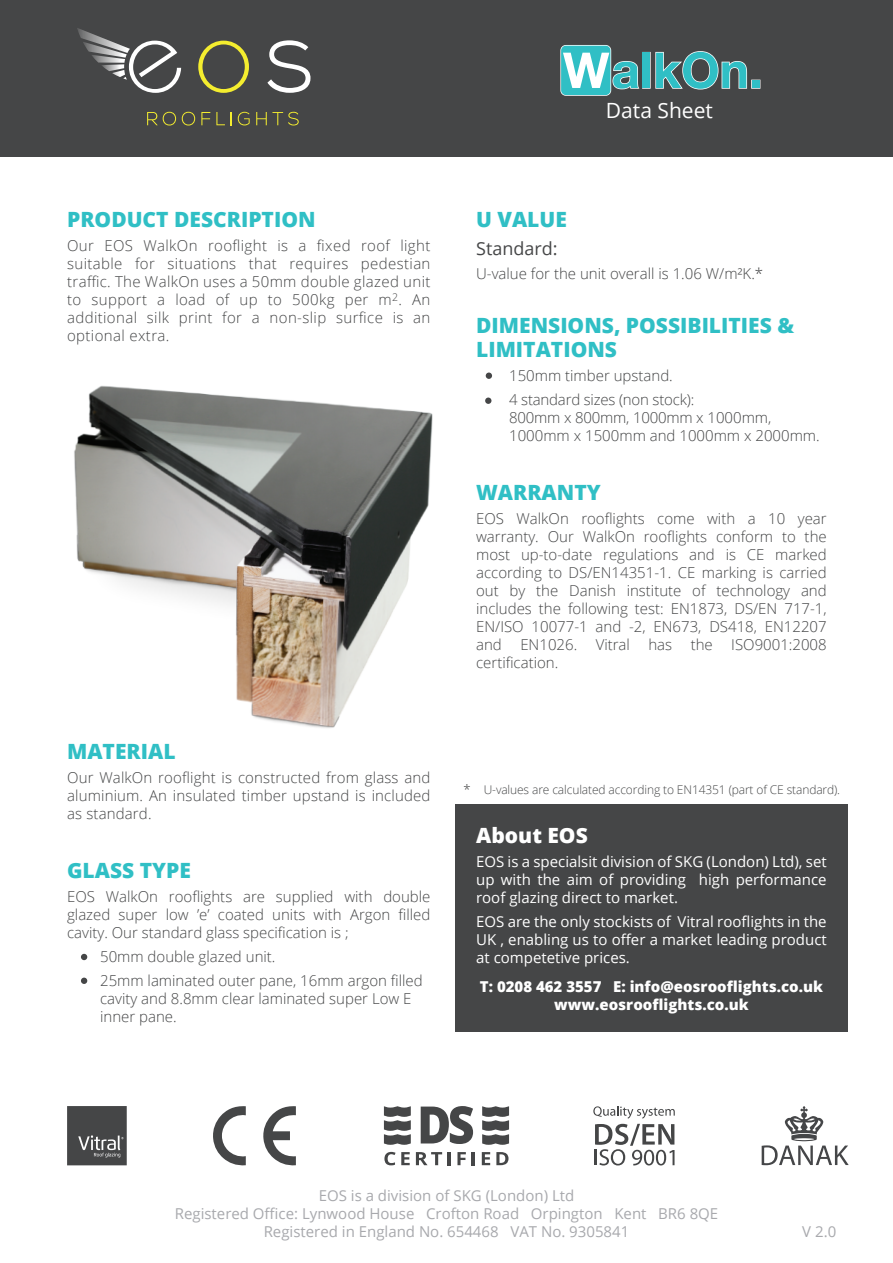
<style>
.page{position:relative;width:893px;height:1263px;background:#fff}
.page>*{position:absolute;margin:0;border:0;box-sizing:border-box;transform-origin:0 0}
.t1{font:800 21px/24px "Open Sans";color:#30bfc5}
.t2{font:21px "Open Sans";color:#fff}
.t3{font:800 21px "Open Sans";color:#fff}
.t4{font:18px "Open Sans";color:#454647}
.t5{font:300 15px/18px "Open Sans";color:#454647;text-align:justify}
.t6{font:15px/18px "Open Sans";color:#fff;text-align:justify}
.t7{font:15px/18px "Open Sans";color:#a8a9ad;text-align:center}
.t8{font:800 15px/18px "Open Sans";color:#fff;text-align:center}
.t9{font:300 12px "Open Sans";letter-spacing:-.01em;color:#454647}
.s1{font-size:13.05px}
</style>
<div class="page">
<div style="left:67px;top:1106px;width:60px;height:59px;background:#454647"></div>
<svg style="left:78px;top:1135px;width:45px;height:22px"></svg>
<svg style="left:421px;top:1106px;width:52px;height:38px"></svg>
<svg style="left:384px;top:1152px;width:26px;height:13px"></svg>
<svg style="left:416px;top:1152px;width:26px;height:13px"></svg>
<svg style="left:448px;top:1152px;width:3px;height:13px"></svg>
<svg style="left:457px;top:1152px;width:9px;height:13px"></svg>
<svg style="left:472px;top:1152px;width:3px;height:13px"></svg>
<svg style="left:482px;top:1152px;width:8px;height:13px"></svg>
<svg style="left:496px;top:1152px;width:12px;height:13px"></svg>
<svg style="left:384px;top:1106px;width:27px;height:39px"></svg>
<svg style="left:482px;top:1106px;width:27px;height:39px"></svg>
<svg style="left:593px;top:1106px;width:82px;height:12px"></svg>
<svg style="left:595px;top:1124px;width:79px;height:41px"></svg>
<svg style="left:762px;top:1106px;width:87px;height:59px"></svg>
<svg style="left:213px;top:1106px;width:33px;height:60px"></svg>
<svg style="left:263px;top:1106px;width:33px;height:60px"></svg>
<img style="left:74px;top:385px;width:418px;height:343px">
<div style="left:455px;top:804px;width:393px;height:227px;background:#454647"></div>
<div style="left:0;top:0;width:893px;height:156px;background:#454647"></div>
<svg style="left:102px;top:64px;width:10px;height:7px"></svg>
<svg style="left:94px;top:58px;width:18px;height:5px"></svg>
<svg style="left:92px;top:53px;width:20px;height:5px"></svg>
<svg style="left:77px;top:28px;width:35px;height:25px"></svg>
<svg style="left:112px;top:41px;width:69px;height:52px"></svg>
<svg style="left:198px;top:41px;width:51px;height:52px"></svg>
<svg style="left:147px;top:112px;width:29px;height:14px"></svg>
<svg style="left:182px;top:112px;width:13px;height:14px"></svg>
<svg style="left:201px;top:112px;width:9px;height:13px"></svg>
<svg style="left:216px;top:112px;width:9px;height:13px"></svg>
<svg style="left:231px;top:112px;width:1px;height:13px"></svg>
<svg style="left:238px;top:112px;width:12px;height:13px"></svg>
<svg style="left:256px;top:112px;width:43px;height:13px"></svg>
<svg style="left:267px;top:40px;width:44px;height:53px"></svg>
<svg style="left:81px;top:954px;width:6px;height:6px"></svg>
<div style="left:81px;top:977px;width:6px;height:7px;background:#454647;border-radius:50%"></div>
<svg style="left:486px;top:373px;width:6px;height:6px"></svg>
<svg style="left:485px;top:398px;width:6px;height:6px"></svg>
<div style="left:560px;top:45px;width:51px;height:51px;border:2px solid #fff;border-radius:5px"></div>
<div style="left:751px;top:80px;width:9px;height:9px;border:2px solid #fff"></div>
<div style="left:561px;top:46px;width:49px;height:49px;background:#30bfc5;border-radius:5px"></div>
<svg style="left:563px;top:53px;width:77px;height:37px"></svg>
<div style="left:643px;top:53px;width:7px;height:35px;background:#30bfc5"></div>
<svg style="left:655px;top:51px;width:93px;height:39px"></svg>
<div style="left:752px;top:80px;width:8px;height:8px;background:#30bfc5"></div>
<h1 class="t2" style="left:606px;top:96px;width:108px">Data Sheet</h1>
<h1 class="t1" style="left:67px;top:207px;width:250px">PRODUCT DESCRIPTION</h1>
<p class="t5" style="left:67px;top:237px;width:365px">Our EOS WalkOn rooflight is a fixed roof light suitable for situations that requires pedestian traffic. The WalkOn uses a 50mm double glazed unit to support a load of up to 500kg per m<sup>2</sup>. An additional silk print for a non-slip surfice is an optional extra.</p>
<h1 class="t1" style="left:67px;top:739px;width:110px">MATERIAL</h1>
<p class="t5" style="left:67px;top:769px;width:365px">Our WalkOn rooflight is constructed from glass and aluminium. An insulated timber upstand is included as standard.</p>
<h1 class="t1" style="left:67px;top:857px;width:125px">GLASS TYPE</h1>
<p class="t5" style="left:67px;top:887px;width:365px">EOS WalkOn rooflights are supplied with double glazed super low ’e’ coated units with Argon filled cavity. Our standard glass specification is ;</p>
<p class="t5" style="left:100px;top:944px;width:324px;line-height:24px">50mm double glazed unit.<br>25mm laminated outer pane, 16mm argon filled</p>
<p class="t5" style="left:100px;top:989px;width:313px">cavity and 8.8mm clear laminated super Low E inner pane.</p>
<h1 class="t1" style="left:476px;top:207px;width:92px">U VALUE</h1>
<p class="t4" style="left:476px;top:236px;width:83px">Standard:</p>
<p class="t5" style="left:476px;top:264px;width:289px">U-value for the unit overall is 1.06 W/m²K.*</p>
<h1 class="t1" style="left:476px;top:312px;width:319px">DIMENSIONS, POSSIBILITIES &amp;<br>LIMITATIONS</h1>
<p class="t5" style="left:509px;top:363px;width:187px;line-height:24px">150mm timber upstand.<br>4 standard sizes (non stock):</p>
<p class="t5" style="left:509px;top:408px;width:312px">800mm x 800mm, 1000mm x 1000mm,<br>1000mm x 1500mm and 1000mm x 2000mm.</p>
<h1 class="t1" style="left:476px;top:479px;width:126px">WARRANTY</h1>
<p class="t5" style="left:476px;top:509px;width:352px">EOS WalkOn rooflights come with a 10 year warranty. Our WalkOn rooflights conform to the most up-to-date regulations and is CE marked according to DS/EN14351-1. CE marking is carried out by the Danish institute of technology and includes the following test: EN1873, DS/EN 717-1, EN/ISO 10077-1 and -2, EN673, DS418, EN12207 and EN1026. Vitral has the ISO9001:2008 certification.</p>
<p class="t9" style="left:463px;top:781px;width:378px"><span class="s1">*</span> U-values are calculated according to EN14351 (part of CE standard).</p>
<h1 class="t3" style="left:476px;top:819px;width:113px">About EOS</h1>
<p class="t6" style="left:476px;top:852px;width:352px">EOS is a specialsit division of SKG (London) Ltd), set up with the aim of providing high performance roof glazing direct to market.</p>
<p class="t6" style="left:476px;top:912px;width:352px">EOS are the only stockists of Vitral rooflights in the UK , enabling us to offer a market leading product at competetive prices.</p>
<p class="t8" style="left:480px;top:976px;width:345px">T: 0208 462 3557 E: info@eosrooflights.co.uk www.eosrooflights.co.uk</p>
<p class="t7" style="left:175px;top:1186px;width:545px">EOS is a division of SKG (London) Ltd<br>Registered Office: Lynwood House Crofton Road Orpington Kent BR6 8QE<br>Registered in England No. 654468 VAT No. 9305841</p>
<p class="t7" style="left:802px;top:1222px;width:35px">V 2.0</p>
</div>
